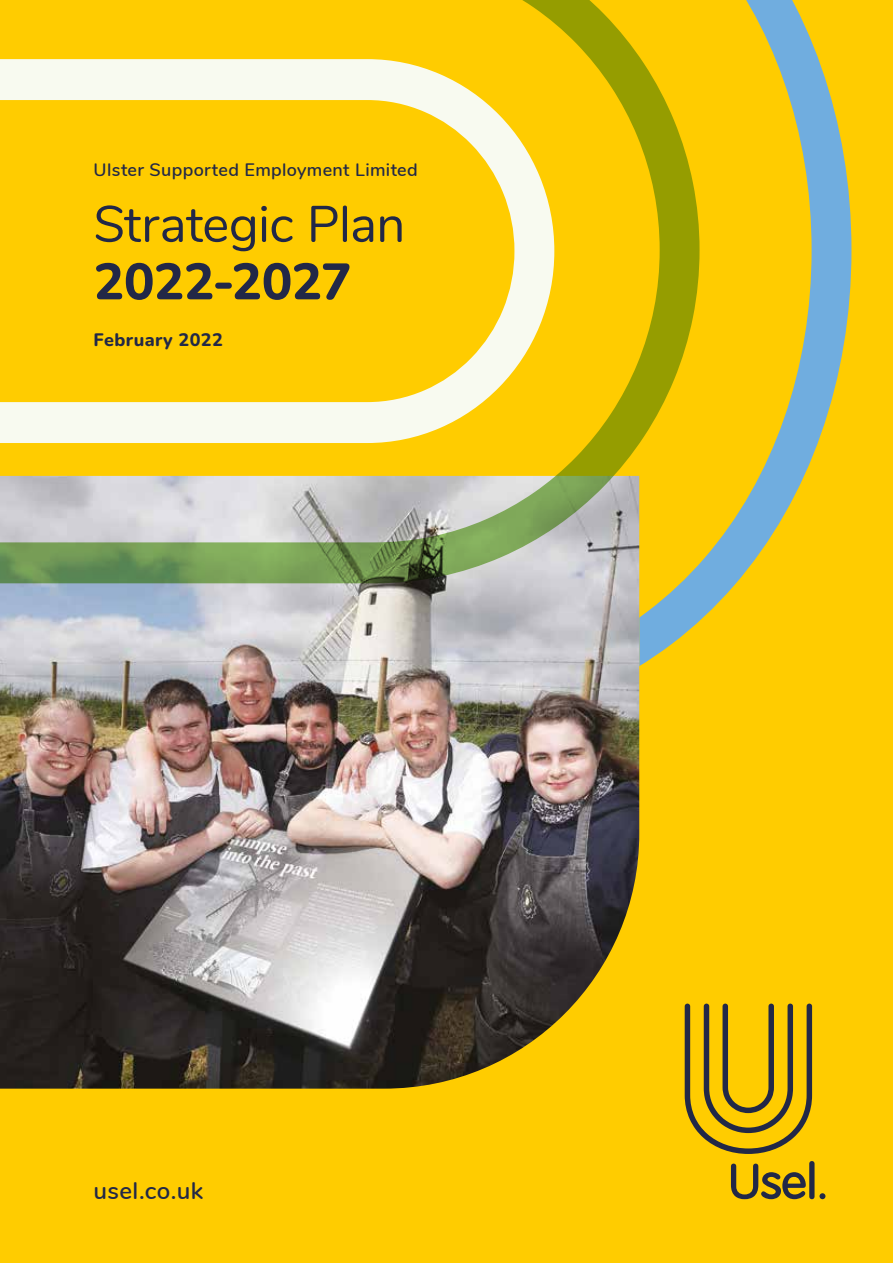
<style>
.page{position:relative;width:893px;height:1263px;background:#fc0}
.page>*{position:absolute;margin:0;border:0;box-sizing:border-box;transform-origin:0 0}
.t1{font:51px "Nunito";letter-spacing:-.01em;color:#222847}
.t2{font:800 51px "Nunito";letter-spacing:-.015em;color:#222847}
.t3{font:600 24px "Nunito";letter-spacing:.015em;color:#222847}
.t4{font:600 18px "Nunito";letter-spacing:.02em;color:#222847}
.t5{font:800 18px "Nunito";letter-spacing:.02em;color:#222847}
</style>
<div class="page">
<svg style="left:639px;top:0;width:212px;height:725px"></svg>
<svg style="left:685px;top:1003px;width:127px;height:151px"></svg>
<svg style="left:731px;top:1163px;width:75px;height:36px"></svg>
<div style="left:809px;top:1161px;width:5px;height:38px;background:#222847;border-radius:3px"></div>
<svg style="left:819px;top:1193px;width:6px;height:6px"></svg>
<img style="left:0;top:583px;width:639px;height:506px">
<svg style="left:0;top:0;width:699px;height:583px"></svg>
<p class="t4" style="left:94px;top:157px;width:326px">Ulster Supported Employment Limited</p>
<h1 class="t1" style="left:94px;top:187px;width:313px">Strategic Plan</h1>
<h1 class="t2" style="left:94px;top:246px;width:259px">2022-2027</h1>
<p class="t5" style="left:94px;top:327px;width:131px">February 2022</p>
<h2 class="t3" style="left:94px;top:1173px;width:111px">usel.co.uk</h2>
</div>
